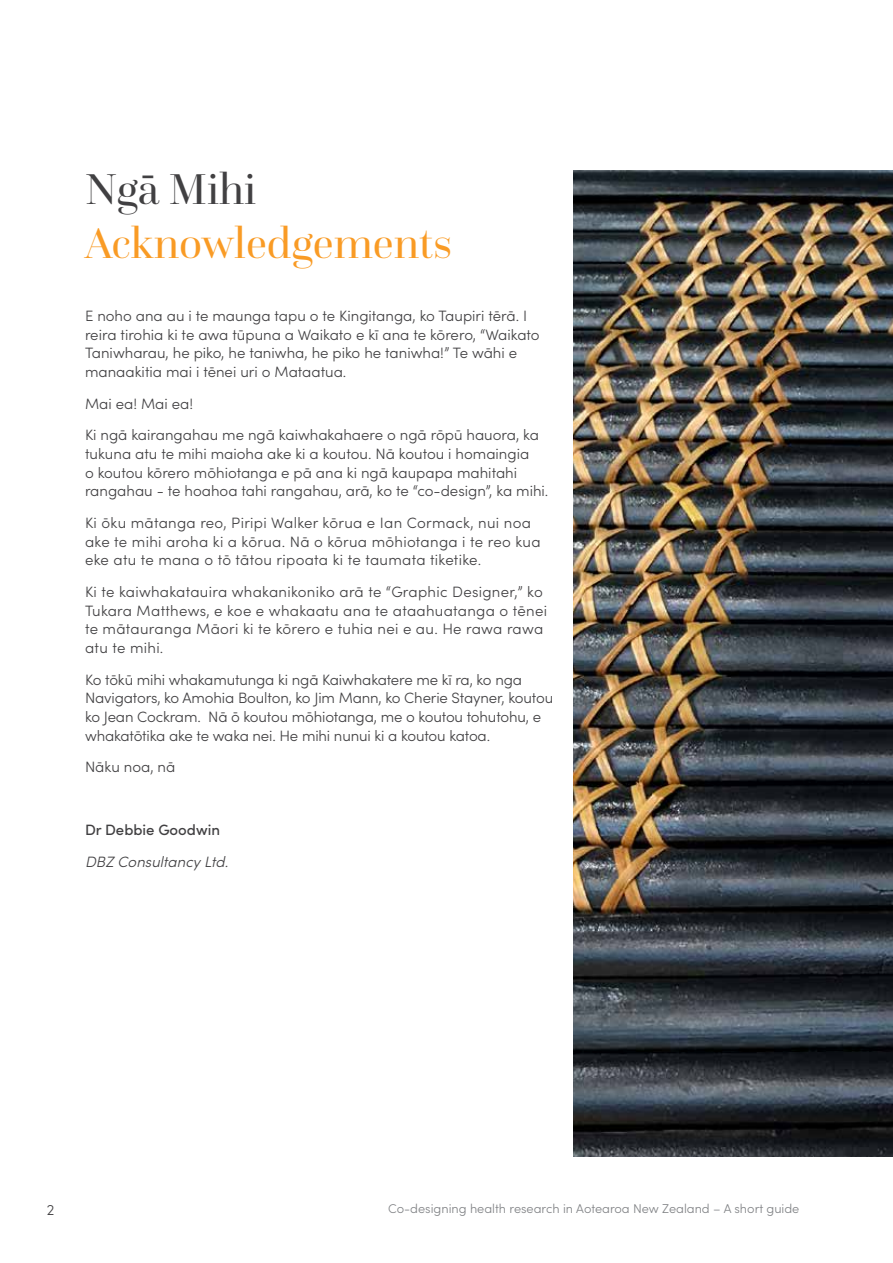
<style>
.page{position:relative;width:893px;height:1263px;background:#fff}
.page>*{position:absolute;margin:0;border:0;box-sizing:border-box;transform-origin:0 0}
.t1{font:45px "Questa Grande";color:#f99b25}
.t2{font:45px "Questa Grande";color:#414042}
.t3{font:300 15px/18.8px "Sofia Pro";color:#414042}
.t4{font:300 15px/18.8px "Sofia Pro";letter-spacing:.02em;color:#414042}
.t5{font:italic 300 15px "Sofia Pro";color:#414042}
.t6{font:500 15px "Sofia Pro";color:#414042}
.t7{font:300 12.75px "Sofia Pro";color:#808285}
</style>
<div class="page">
<img style="left:573px;top:170px;width:320px;height:987px">
<h1 class="t2" style="left:85px;top:162px;width:173px">Ngā Mihi</h1>
<h1 class="t1" style="left:85px;top:216px;width:369px">Acknowledgements</h1>
<p class="t3" style="left:85px;top:305px;width:456px">E noho ana au i te maunga tapu o te Kingitanga, ko Taupiri tērā. I reira tirohia ki te awa tūpuna a Waikato e kī ana te kōrero, “Waikato Taniwharau, he piko, he taniwha, he piko he taniwha!” Te wāhi e manaakitia mai i tēnei uri o Mataatua.</p>
<p class="t3" style="left:85px;top:387px;width:455px;line-height:31.5px">Mai ea! Mai ea!<br>Ki ngā kairangahau me ngā kaiwhakahaere o ngā rōpū hauora, ka</p>
<p class="t3" style="left:85px;top:443px;width:465px">tukuna atu te mihi maioha ake ki a koutou. Nā koutou i homaingia<br>o koutou kōrero mōhiotanga e pā ana ki ngā kaupapa mahitahi rangahau - te hoahoa tahi rangahau, arā, ko te “co-design”, ka mihi.</p>
<p class="t4" style="left:85px;top:512px;width:457px">Ki ōku mātanga reo, Piripi Walker kōrua e Ian Cormack, nui noa ake te mihi aroha ki a kōrua. Nā o kōrua mōhiotanga i te reo kua eke atu te mana o tō tātou ripoata ki te taumata tiketike.</p>
<p class="t4" style="left:85px;top:581px;width:464px">Ki te kaiwhakatauira whakanikoniko arā te “Graphic Designer,” ko Tukara Matthews, e koe e whakaatu ana te ataahuatanga o tēnei te mātauranga Māori ki te kōrero e tuhia nei e au. He rawa rawa atu te mihi.</p>
<p class="t3" style="left:85px;top:669px;width:470px">Ko tōkū mihi whakamutunga ki ngā Kaiwhakatere me kī ra, ko nga Navigators, ko Amohia Boulton, ko Jim Mann, ko Cherie Stayner, koutou ko Jean Cockram. Nā ō koutou mōhiotanga, me o koutou tohutohu, e whakatōtika ake te waka nei. He mihi nunui ki a koutou katoa.</p>
<p class="t3" style="left:85px;top:757px;width:92px">Nāku noa, nā</p>
<p class="t6" style="left:85px;top:819px;width:136px">Dr Debbie Goodwin</p>
<p class="t5" style="left:85px;top:851px;width:145px">DBZ Consultancy Ltd.</p>
<p class="t3" style="left:47px;top:1199px;width:9px">2</p>
<p class="t7" style="left:388px;top:1199px;width:413px">Co-designing health research in Aotearoa New Zealand – A short guide</p>
</div>
